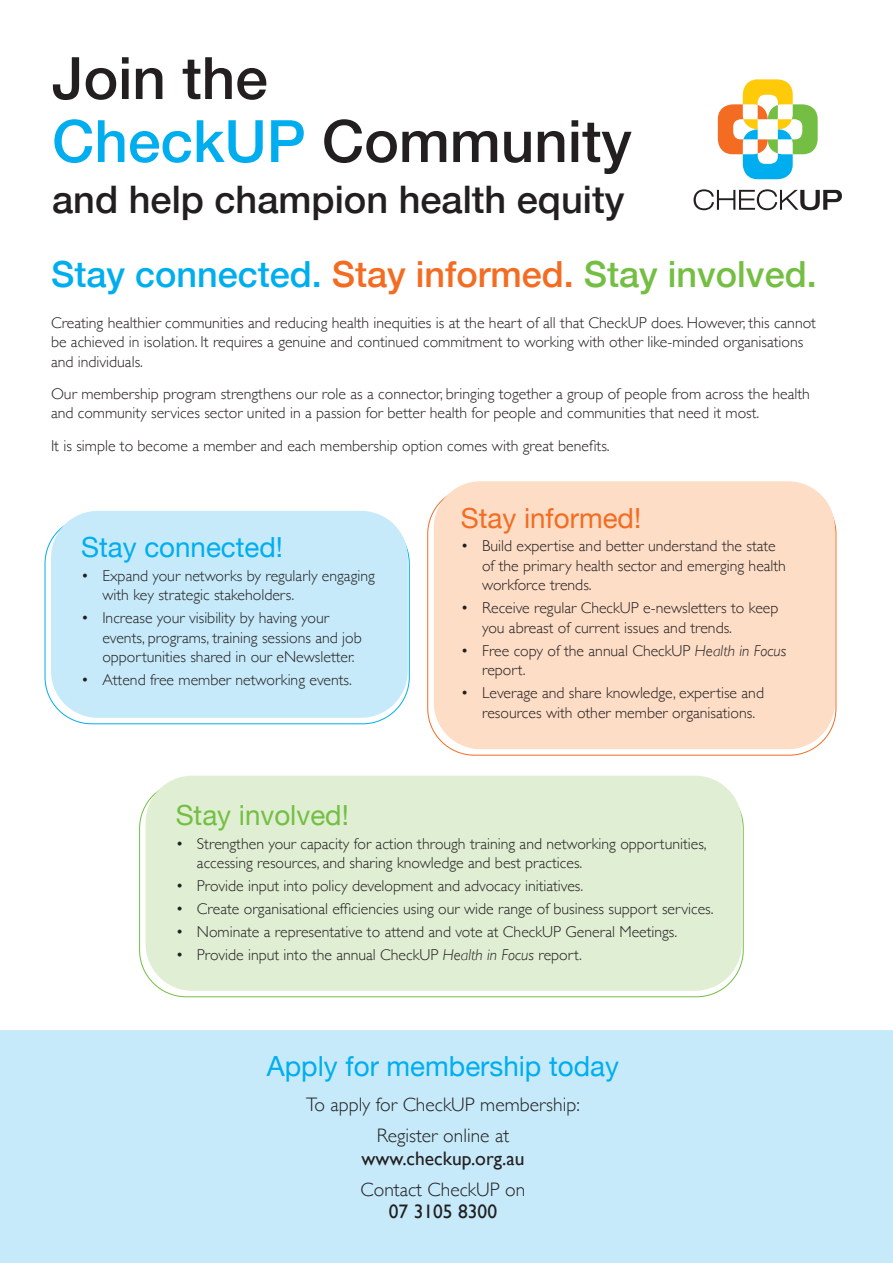
<style>
.page{position:relative;width:893px;height:1263px;background:#fff}
.page>*{position:absolute;margin:0;border:0;box-sizing:border-box;transform-origin:0 0}
.Heading_1{font:500 58.5px/63px "Helvetica Neue";color:#231f20}
.Heading_1-2{font:500 37.95px "Helvetica Neue";color:#231f20}
.CheckUp_Body_Copy{font:500 36px "Helvetica Neue";color:#00aeef}
.Heading_1-3{font:27.75px "Helvetica Neue";color:#00aeef}
.Heading_1-4{font:27.75px "Helvetica Neue";color:#f36c21}
.Heading_1-5{font:27.75px "Helvetica Neue";color:#74bf43}
.CheckUp_Body_Copy-2{font:300 19.5px/22.5px "Gill Sans";color:#231f20;text-align:center}
.CheckUp_Body_Copy-3{font:19.5px/22.5px "Gill Sans";color:#231f20;text-align:center}
.CheckUp_Body_Copy-4{font:300 15.75px/19.5px "Gill Sans";color:#231f20}
.s1{color:#00aeef}
.s2{color:#f36c21}
.s3{color:#74bf43}
.s4{font-style:italic}
.s5{font-weight:300}
.s6{font-weight:400}
</style>
<div class="page">
<svg style="left:693px;top:189px;width:149px;height:21px"></svg>
<svg style="left:718px;top:79px;width:100px;height:100px"></svg>
<div style="left:51px;top:511px;width:357px;height:207px;background:#c6eafa;border-radius:47px"></div>
<div style="left:0;top:1030px;width:893px;height:233px;background:#c6eafa"></div>
<div style="left:434px;top:481px;width:401px;height:268px;background:#fdddc6;border-radius:47px"></div>
<div style="left:146px;top:776px;width:596px;height:215px;background:#e0eed4;border-radius:47px"></div>
<p class="Heading_1" style="left:52px;top:42px;width:581px">Join the<br><span class="s1">CheckUP</span> Community</p>
<p class="Heading_1-2" style="left:52px;top:169px;width:574px">and help champion health equity</p>
<p class="CheckUp_Body_Copy" style="left:51px;top:245px;width:767px">Stay connected. <span class="s2">Stay informed.</span> <span class="s3">Stay involved.</span></p>
<p class="CheckUp_Body_Copy-4" style="left:51px;top:312px;width:766px">Creating healthier communities and reducing health inequities is at the heart of all that CheckUP does. However, this cannot be achieved in isolation. It requires a genuine and continued commitment to working with other like-minded organisations and individuals.</p>
<p class="CheckUp_Body_Copy-4" style="left:51px;top:383px;width:760px">Our membership program strengthens our role as a connector, bringing together a group of people from across the health and community services sector united in a passion for better health for people and communities that need it most.</p>
<p class="CheckUp_Body_Copy-4" style="left:51px;top:435px;width:560px">It is simple to become a member and each membership option comes with great benefits.</p>
<p class="Heading_1-3" style="left:81px;top:527px;width:203px">Stay connected!</p>
<p class="CheckUp_Body_Copy-4" style="left:102px;top:565px;width:274px;text-indent:-21px">• Expand your networks by regularly engaging with key strategic stakeholders.</p>
<p class="CheckUp_Body_Copy-4" style="left:102px;top:608px;width:261px;text-indent:-21px">• Increase your visibility by having your events, programs, training sessions and job opportunities shared in our eNewsletter.</p>
<p class="CheckUp_Body_Copy-4" style="left:81px;top:669px;width:272px">• Attend free member networking events.</p>
<p class="Heading_1-4" style="left:461px;top:498px;width:182px">Stay informed!</p>
<p class="CheckUp_Body_Copy-4" style="left:482px;top:536px;width:305px;text-indent:-21px">• Build expertise and better understand the state of the primary health sector and emerging health workforce trends.</p>
<p class="CheckUp_Body_Copy-4" style="left:482px;top:597px;width:298px;text-indent:-21px">• Receive regular CheckUP e-newsletters to keep you abreast of current issues and trends.</p>
<p class="CheckUp_Body_Copy-4" style="left:482px;top:640px;width:306px;text-indent:-21px">• Free copy of the annual CheckUP <span class="s4">Health in Focus </span>report.</p>
<p class="CheckUp_Body_Copy-4" style="left:482px;top:682px;width:283px;text-indent:-21px">• Leverage and share knowledge, expertise and resources with other member organisations.</p>
<p class="Heading_1-5" style="left:176px;top:795px;width:175px">Stay involved!</p>
<p class="CheckUp_Body_Copy-4" style="left:197px;top:833px;width:511px;text-indent:-21px">• Strengthen your capacity for action through training and networking opportunities, accessing resources, and sharing knowledge and best practices.</p>
<p class="CheckUp_Body_Copy-4" style="left:176px;top:875px;width:409px">• Provide input into policy development and advocacy initiatives.</p>
<p class="CheckUp_Body_Copy-4" style="left:176px;top:898px;width:539px">• Create organisational efficiencies using our wide range of business support services.</p>
<p class="CheckUp_Body_Copy-4" style="left:176px;top:921px;width:503px">• Nominate a representative to attend and vote at CheckUP General Meetings.</p>
<p class="CheckUp_Body_Copy-4" style="left:176px;top:944px;width:408px">• Provide input into the annual CheckUP <span class="s4">Health in Focus</span> report.</p>
<p class="Heading_1-3" style="left:267px;top:1046px;width:354px">Apply for membership today</p>
<p class="CheckUp_Body_Copy-2" style="left:306px;top:1093px;width:275px">To apply for CheckUP membership:</p>
<p class="CheckUp_Body_Copy-3" style="left:361px;top:1124px;width:165px"><span class="s5">Register online at </span>www.checkup.org.au</p>
<p class="CheckUp_Body_Copy-2" style="left:361px;top:1177px;width:166px">Contact CheckUP on<br><span class="s6">07 3105 8300</span></p>
</div>
